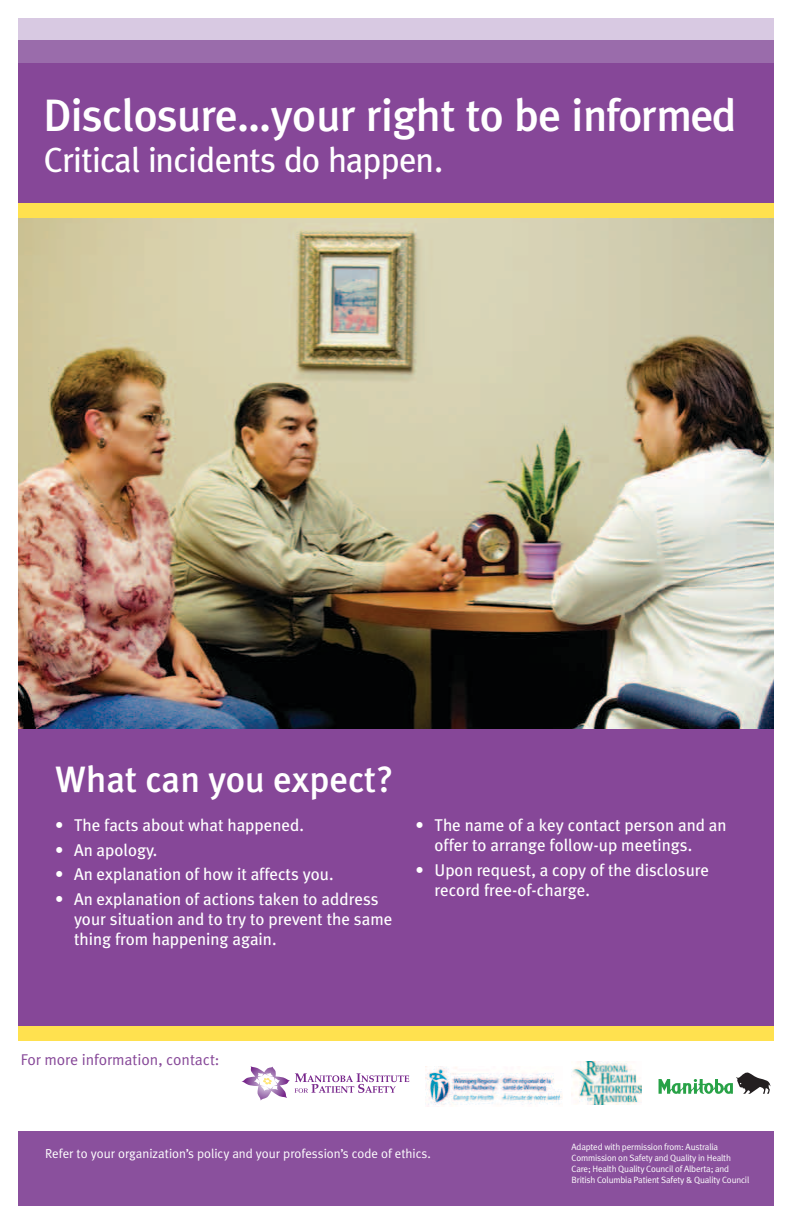
<style>
.page{position:relative;width:792px;height:1224px;background:#fff}
.page>*{position:absolute;margin:0;border:0;box-sizing:border-box;transform-origin:0 0}
.t1{font:500 45.4px "Meta Plus";letter-spacing:-.02em;color:#fff}
.t2{font:500 36.7px "Meta Plus";color:#fff}
.t3{font:34.9px "Meta Plus";letter-spacing:-.02em;color:#fff}
.t4{font:17px/20px "Meta Plus";color:#fff}
.t5{font:15.6px "Meta Normal";color:#864798}
.t6{font:13px "Meta Plus Normal";color:#fff}
.t7{font:9.1px/10.9px "Meta Plus Normal";letter-spacing:-.02em;color:#fff}
</style>
<div class="page">
<div style="left:18px;top:702px;width:756px;height:332px;background:#864798"></div>
<div style="left:18px;top:1026px;width:756px;height:14px;background:#ffe14f"></div>
<div style="left:18px;top:1131px;width:756px;height:75px;background:#8a509d"></div>
<svg style="left:242px;top:1066px;width:167px;height:34px"></svg>
<img style="left:426px;top:1066px;width:136px;height:39px">
<img style="left:572px;top:1062px;width:69px;height:42px">
<svg style="left:659px;top:1072px;width:111px;height:22px"></svg>
<div style="left:18px;top:23px;width:756px;height:181px;background:#864798"></div>
<div style="left:18px;top:18px;width:756px;height:23px;background:#d8c9e2"></div>
<div style="left:18px;top:40px;width:756px;height:22px;background:#9a6cab"></div>
<img style="left:18px;top:218px;width:756px;height:511px">
<div style="left:18px;top:204px;width:756px;height:14px;background:#ffe14f"></div>
<h1 class="t1" style="left:43px;top:89px;width:695px">Disclosure…your right to be informed</h1>
<h3 class="t3" style="left:44px;top:139px;width:401px">Critical incidents do happen.</h3>
<h2 class="t2" style="left:55px;top:758px;width:340px">What can you expect?</h2>
<p class="t4" style="left:55px;top:815px;width:250px">• The facts about what happened.</p>
<p class="t4" style="left:55px;top:840px;width:104px">• An apology.</p>
<p class="t4" style="left:55px;top:864px;width:280px">• An explanation of how it affects you.</p>
<p class="t4" style="left:74px;top:889px;width:320px;text-indent:-19px">• An explanation of actions taken to address your situation and to try to prevent the same thing from happening again.</p>
<p class="t4" style="left:435px;top:815px;width:294px;text-indent:-19px">• The name of a key contact person and an offer to arrange follow-up meetings.</p>
<p class="t4" style="left:435px;top:860px;width:276px;text-indent:-19px">• Upon request, a copy of the disclosure record free-of-charge.</p>
<p class="t5" style="left:21px;top:1051px;width:200px">For more information, contact:</p>
<p class="t6" style="left:45px;top:1146px;width:387px">Refer to your organization’s policy and your profession’s code of ethics.</p>
<p class="t7" style="left:572px;top:1141px;width:179px">Adapted with permission from: Australia Commission on Safety and Quality in Health Care; Health Quality Council of Alberta; and British Columbia Patient Safety &amp; Quality Council</p>
</div>
